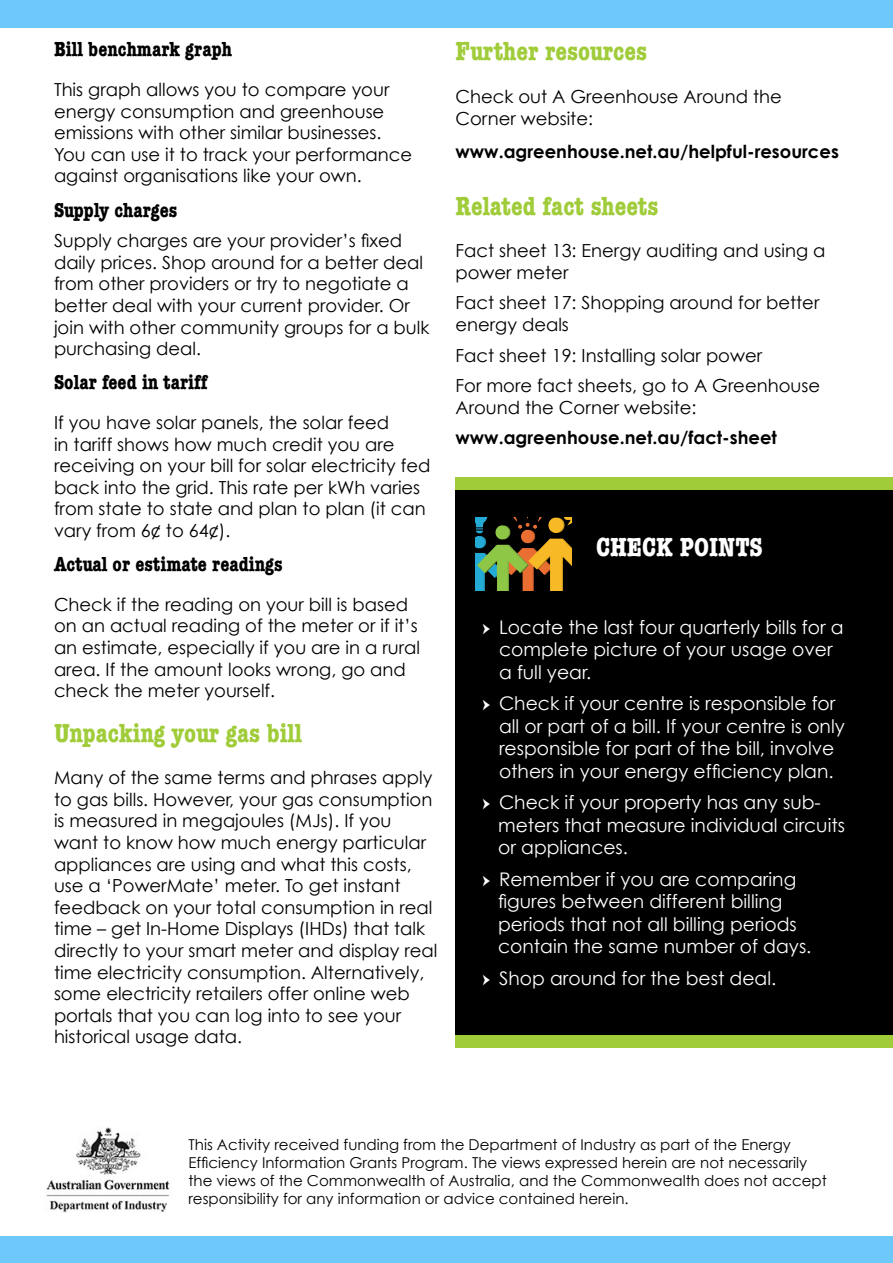
<style>
.page{position:relative;width:893px;height:1263px;background:#fff}
.page>*{position:absolute;margin:0;border:0;box-sizing:border-box;transform-origin:0 0}
.Heading_2{font:700 condensed 27px "American Typewriter";color:#a0cc3a}
.t1{font:700 condensed 27px "American Typewriter";color:#fff}
.Heading_3{font:700 condensed 21px "American Typewriter";color:#000}
.t2{font:18.75px/22.5px "Century Gothic";color:#fff}
.t3{font:18px/21.6px "Century Gothic";color:#000}
.Heading_2-2{font:700 18px "Century Gothic";color:#000}
.t4{font:15px/18px "Century Gothic";color:#000}
.s1{font-family:"Minion Pro"}
</style>
<div class="page">
<div style="left:0;top:0;width:893px;height:28px;background:#6dc9f9"></div>
<div style="left:0;top:1236px;width:893px;height:27px;background:#6dc9f9"></div>
<img style="left:46px;top:1127px;width:124px;height:85px">
<div style="left:455px;top:489px;width:438px;height:546px;background:#000"></div>
<div style="left:455px;top:477px;width:438px;height:12px;background:#a0cc3a"></div>
<div style="left:455px;top:1035px;width:438px;height:12px;background:#a0cc3a"></div>
<img style="left:475px;top:517px;width:96px;height:74px">
<p class="Heading_3" style="left:54px;top:33px;width:179px">Bill benchmark graph</p>
<p class="t3" style="left:54px;top:78px;width:360px">This graph allows you to compare your energy consumption and greenhouse emissions with other similar businesses.<br>You can use it to track your performance against organisations like your own.</p>
<p class="Heading_3" style="left:54px;top:193px;width:125px">Supply charges</p>
<p class="t3" style="left:54px;top:230px;width:377px">Supply charges are your provider’s fixed daily prices. Shop around for a better deal from other providers or try to negotiate a better deal with your current provider. Or join with other community groups for a bulk purchasing deal.</p>
<p class="Heading_3" style="left:54px;top:366px;width:155px">Solar feed in tariff</p>
<p class="t3" style="left:54px;top:411px;width:378px">If you have solar panels, the solar feed<br>in tariff shows how much credit you are receiving on your bill for solar electricity fed back into the grid. This rate per kWh varies from state to state and plan to plan (it can vary from 6¢ to 64¢).</p>
<p class="Heading_3" style="left:54px;top:547px;width:230px">Actual or estimate readings</p>
<p class="t3" style="left:54px;top:593px;width:368px">Check if the reading on your bill is based on an actual reading of the meter or if it’s an estimate, especially if you are in a rural area. If the amount looks wrong, go and check the meter yourself.</p>
<p class="Heading_2" style="left:54px;top:711px;width:249px">Unpacking your gas bill</p>
<p class="t3" style="left:54px;top:767px;width:385px">Many of the same terms and phrases apply to gas bills. However, your gas consumption is measured in megajoules (MJs). If you want to know how much energy particular appliances are using and what this costs, use a ‘PowerMate’ meter. To get instant feedback on your total consumption in real time – get In-Home Displays (IHDs) that talk directly to your smart meter and display real time electricity consumption. Alternatively, some electricity retailers offer online web portals that you can log into to see your historical usage data.</p>
<p class="Heading_2" style="left:455px;top:30px;width:193px">Further resources</p>
<p class="t3" style="left:455px;top:85px;width:328px">Check out A Greenhouse Around the<br>Corner website:</p>
<p class="Heading_2-2" style="left:455px;top:140px;width:385px">www.agreenhouse.net.au/helpful-resources</p>
<p class="Heading_2" style="left:455px;top:184px;width:204px">Related fact sheets</p>
<p class="t3" style="left:455px;top:240px;width:372px">Fact sheet 13: Energy auditing and using a power meter</p>
<p class="t3" style="left:455px;top:292px;width:365px">Fact sheet 17: Shopping around for better energy deals</p>
<p class="t3" style="left:455px;top:344px;width:308px">Fact sheet 19: Installing solar power</p>
<p class="t3" style="left:455px;top:375px;width:366px">For more fact sheets, go to A Greenhouse<br>Around the Corner website:</p>
<p class="Heading_2-2" style="left:455px;top:427px;width:323px">www.agreenhouse.net.au/fact-sheet</p>
<p class="t1" style="left:596px;top:525px;width:168px">CHECK POINTS</p>
<p class="t2" style="left:499px;top:615px;width:346px;text-indent:-16px"><span class="s1">ӹ</span> Locate the last four quarterly bills for a complete picture of your usage over a full year.</p>
<p class="t2" style="left:499px;top:692px;width:347px;text-indent:-16px"><span class="s1">ӹ</span> Check if your centre is responsible for all or part of a bill. If your centre is only responsible for part of the bill, involve others in your energy efficiency plan.</p>
<p class="t2" style="left:498px;top:791px;width:348px;text-indent:-16px"><span class="s1">ӹ</span> Check if your property has any sub&shy;meters that measure individual circuits or appliances.</p>
<p class="t2" style="left:498px;top:867px;width:315px;text-indent:-16px"><span class="s1">ӹ</span> Remember if you are comparing figures between different billing periods that not all billing periods contain the same number of days.</p>
<p class="t2" style="left:482px;top:966px;width:295px"><span class="s1">ӹ</span> Shop around for the best deal.</p>
<p class="t4" style="left:188px;top:1135px;width:640px">This Activity received funding from the Department of Industry as part of the Energy Efficiency Information Grants Program. The views expressed herein are not necessarily the views of the Commonwealth of Australia, and the Commonwealth does not accept responsibility for any information or advice contained herein.</p>
</div>
